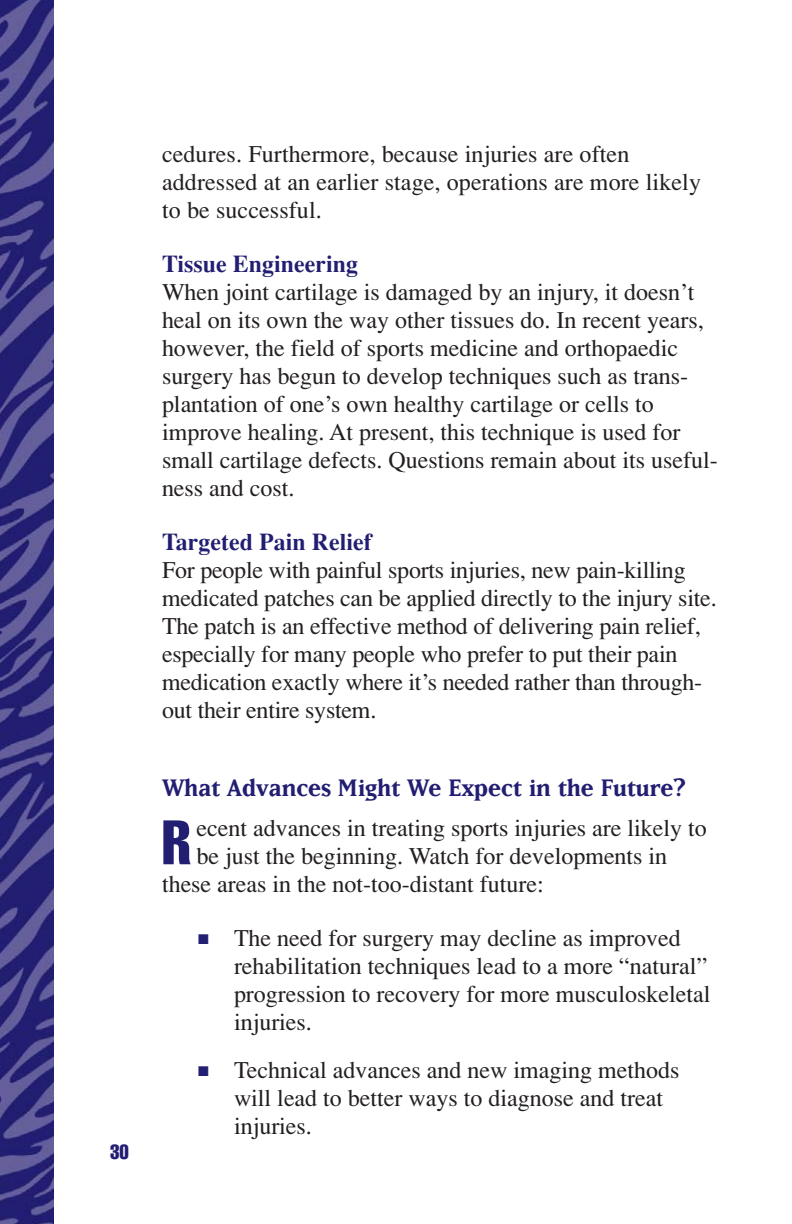
<style>
.page{position:relative;width:792px;height:1224px;background:#fff}
.page>*{position:absolute;margin:0;border:0;box-sizing:border-box;transform-origin:0 0}
.t1{font:extra-condensed 61px "Swiss 911 BT";color:#221e72}
.t2{font:700 28px "Matrix";color:#221e72}
.t3{font:24px/28px "Times";color:#231f20}
.t4{font:700 24px "Times";color:#221e72}
.t5{font:extra-condensed 20px "Swiss 911 BT";color:#221e72}
.s1{color:#221e72}
</style>
<div class="page">
<img style="left:0;top:0;width:54px;height:1224px">
<p class="t5" style="left:110px;top:1145px;width:20px">30</p>
<p class="t3" style="left:162px;top:143px;width:541px">cedures. Furthermore, because injuries are often addressed at an earlier stage, operations are more likely to be successful.</p>
<p class="t4" style="left:162px;top:256px;width:198px">Tissue Engineering</p>
<p class="t3" style="left:162px;top:281px;width:557px">When joint cartilage is damaged by an injury, it doesn’t heal on its own the way other tissues do. In recent years, however, the field of sports medicine and orthopaedic surgery has begun to develop techniques such as trans&shy;plantation of one’s own healthy cartilage or cells to improve healing. At present, this technique is used for small cartilage defects. Questions remain about its useful&shy;ness and cost.</p>
<p class="t4" style="left:162px;top:533px;width:211px">Targeted Pain Relief</p>
<p class="t3" style="left:162px;top:558px;width:556px">For people with painful sports injuries, new pain-killing medicated patches can be applied directly to the injury site.<br>The patch is an effective method of delivering pain relief, especially for many people who prefer to put their pain medication exactly where it’s needed rather than through&shy;out their entire system.</p>
<p class="t2" style="left:162px;top:779px;width:526px">What Advances Might We Expect in the Future?</p>
<h1 class="t1" style="left:162px;top:820px;width:30px">R</h1>
<p class="t3" style="left:196px;top:817px;width:512px">ecent advances in treating sports injuries are likely to</p>
<p class="t3" style="left:196px;top:845px;width:472px">be just the beginning. Watch for developments in</p>
<p class="t3" style="left:162px;top:873px;width:383px">these areas in the not-too-distant future:</p>
<p class="t3" style="left:234px;top:926px;width:478px;text-indent:-36px"><span class="s1">■</span> The need for surgery may decline as improved rehabilitation techniques lead to a more “natural” progression to recovery for more musculoskeletal injuries.</p>
<p class="t3" style="left:234px;top:1059px;width:447px;text-indent:-36px"><span class="s1">■</span> Technical advances and new imaging methods will lead to better ways to diagnose and treat injuries.</p>
</div>
